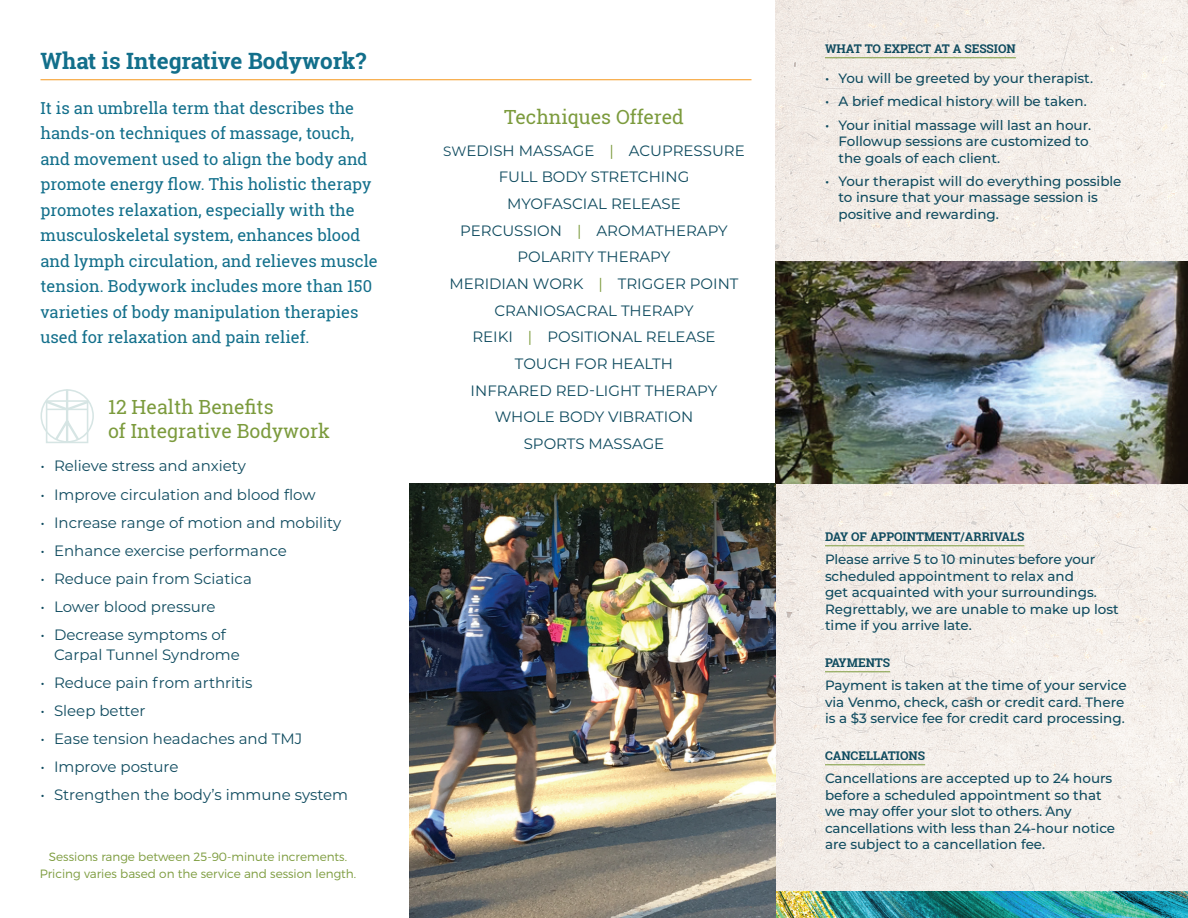
<style>
.page{position:relative;width:1188px;height:918px;background:#fff}
.page>*{position:absolute;margin:0;border:0;box-sizing:border-box;transform-origin:0 0}
.t1{font:700 22.5px "Roboto Slab";color:#126f8b}
.t2{font:19.5px/24px "Roboto Slab";color:#7c9b3d}
.t3{font:16.5px/25.5px "Roboto Slab";color:#126f8b}
.t4{font:15px/26.7px "Montserrat";color:#0f4b5f}
.t5{font:500 13.5px/16.5px "Montserrat";color:#0f4b5f}
.t6{font:300 12px/16.5px "Montserrat";color:#7c9b3d;text-align:center}
.t7{font:700 12px "Roboto Slab";color:#0f4b5f}
.s1{font-size:13.5px}
.s2{color:#7c9b3d}
</style>
<div class="page">
<img style="left:776px;top:0;width:412px;height:891px">
<img style="left:776px;top:261px;width:412px;height:223px">
<hr style="left:40px;top:79px;width:712px;height:1px;background:#f7981d">
<img style="left:776px;top:891px;width:412px;height:27px">
<hr style="left:825px;top:545px;width:199px;height:1px;background:#7c9b3d">
<hr style="left:825px;top:671px;width:65px;height:1px;background:#7c9b3d">
<hr style="left:825px;top:764px;width:100px;height:1px;background:#7c9b3d">
<hr style="left:825px;top:57px;width:191px;height:1px;background:#7c9b3d">
<svg style="left:41px;top:389px;width:53px;height:54px"></svg>
<hr style="left:46px;top:409px;width:42px;height:1px;background:#d6e5e4">
<img style="left:410px;top:484px;width:366px;height:434px">
<h1 class="t1" style="left:40px;top:45px;width:327px">What is Integrative Bodywork?</h1>
<p class="t3" style="left:40px;top:95px;width:339px">It is an umbrella term that describes the hands-on techniques of massage, touch, and movement used to align the body and promote energy flow. This holistic therapy promotes relaxation, especially with the musculoskeletal system, enhances blood and lymph circulation, and relieves muscle tension. Bodywork includes more than 150 varieties of body manipulation therapies used for relaxation and pain relief.</p>
<h2 class="t2" style="left:108px;top:395px;width:223px">12 Health Benefits<br>of Integrative Bodywork</h2>
<p class="t4" style="left:40px;top:452px;width:207px">• Relieve stress and anxiety</p>
<p class="t4" style="left:40px;top:480px;width:277px">• Improve circulation and blood flow</p>
<p class="t4" style="left:40px;top:508px;width:302px">• Increase range of motion and mobility</p>
<p class="t4" style="left:40px;top:537px;width:248px">• Enhance exercise performance</p>
<p class="t4" style="left:40px;top:565px;width:213px">• Reduce pain from Sciatica</p>
<p class="t4" style="left:40px;top:593px;width:177px">• Lower blood pressure</p>
<p class="t4" style="left:54px;top:625px;width:187px;line-height:19.5px;text-indent:-14px">• Decrease symptoms of<br>Carpal Tunnel Syndrome</p>
<p class="t4" style="left:40px;top:669px;width:214px">• Reduce pain from arthritis</p>
<p class="t4" style="left:40px;top:697px;width:106px">• Sleep better</p>
<p class="t4" style="left:40px;top:725px;width:263px">• Ease tension headaches and TMJ</p>
<p class="t4" style="left:40px;top:753px;width:139px">• Improve posture</p>
<p class="t4" style="left:40px;top:781px;width:309px">• Strengthen the body’s immune system</p>
<p class="t6" style="left:40px;top:848px;width:318px">Sessions range between 25-90-minute increments.<br>Pricing varies based on the service and session length.</p>
<h2 class="t2" style="left:504px;top:105px;width:181px">Techniques Offered</h2>
<p class="t4" style="left:443px;top:137px;width:303px;text-align:center"><span class="s1">SW</span>EDISH MASSAGE <span class="s2">|</span> ACUPRESSURE<br>FULL BODY STRETCHING<br>MYOFASCIAL RELEASE<br>PERCUSSION <span class="s2">|</span> AROMATHERAPY<br>POLARITY THERAPY<br>MERIDIAN WORK <span class="s2">|</span> TRIGGER POINT<br>CRANIOSACRAL THERAPY<br>REIKI <span class="s2">|</span> POSITIONAL RELEASE<br>TOUCH FOR HEALTH<br>INFRARED RED-LIGHT THERAPY<br>WHOLE BODY VIBRATION<br>SPORTS MASSAGE</p>
<p class="t7" style="left:825px;top:40px;width:192px">WHAT TO EXPECT AT A SESSION</p>
<p class="t5" style="left:825px;top:69px;width:270px">• You will be greeted by your therapist.</p>
<p class="t5" style="left:825px;top:93px;width:263px">• A brief medical history will be taken.</p>
<p class="t5" style="left:838px;top:116px;width:254px;text-indent:-14px">• Your initial massage will last an hour.<br>Followup sessions are customized to the goals of each client.</p>
<p class="t5" style="left:838px;top:172px;width:285px;text-indent:-14px">• Your therapist will do everything possible to insure that your massage session is positive and rewarding.</p>
<p class="t7" style="left:825px;top:529px;width:201px">DAY OF APPOINTMENT/ARRIVALS</p>
<p class="t5" style="left:825px;top:551px;width:295px">Please arrive 5 to 10 minutes before your scheduled appointment to relax and<br>get acquainted with your surroundings.<br>Regrettably, we are unable to make up lost time if you arrive late.</p>
<p class="t7" style="left:825px;top:655px;width:67px">PAYMENTS</p>
<p class="t5" style="left:825px;top:677px;width:303px">Payment is taken at the time of your service via Venmo, check, cash or credit card. There is a $3 service fee for credit card processing.</p>
<p class="t7" style="left:825px;top:748px;width:102px">CANCELLATIONS</p>
<p class="t5" style="left:825px;top:770px;width:292px">Cancellations are accepted up to 24 hours before a scheduled appointment so that we may offer your slot to others. Any cancellations with less than 24-hour notice are subject to a cancellation fee.</p>
</div>
